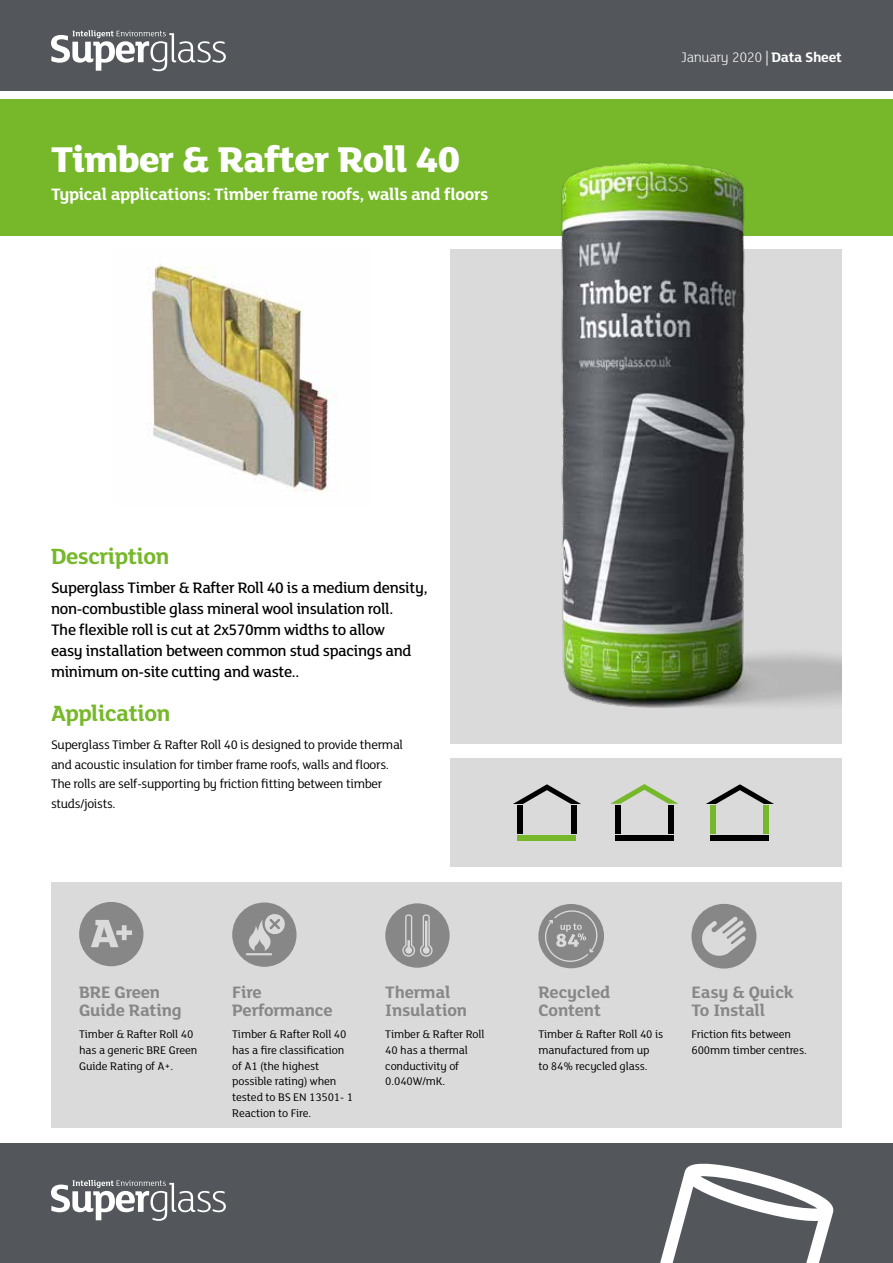
<style>
.page{position:relative;width:893px;height:1263px;background:#fff}
.page>*{position:absolute;margin:0;border:0;box-sizing:border-box;transform-origin:0 0}
.t1{font:800 39px "FS Lola";letter-spacing:-.02em;color:#fff}
.t2{font:700 24px "FS Lola";letter-spacing:-.02em;color:#76b82a}
.t3{font:700 18px/18px "FS Lola";letter-spacing:-.01em;color:#878787}
.t4{font:700 18px "FS Lola";letter-spacing:-.02em;color:#fff}
.t5{font:500 16.5px/21px "FS Lola";letter-spacing:-.02em;color:#000}
.t6{font:300 15px "FS Lola";letter-spacing:-.02em;color:#fff}
.t7{font:13.5px/19.5px "FS Lola";letter-spacing:-.02em;color:#000}
.t8{font:12px/15.8px "FS Lola";letter-spacing:-.01em;color:#000}
.s1{font-weight:400}
.s2{font-weight:700}
</style>
<div class="page">
<div style="left:0;top:100px;width:893px;height:136px;background:#76b82a"></div>
<div style="left:0;top:0;width:893px;height:90px;background:#53565a"></div>
<div style="left:0;top:1143px;width:893px;height:120px;background:#53565a"></div>
<svg style="left:660px;top:1163px;width:174px;height:100px"></svg>
<div style="left:451px;top:758px;width:391px;height:108px;background:#dadada"></div>
<div style="left:51px;top:883px;width:791px;height:245px;background:#dadada"></div>
<div style="left:451px;top:249px;width:391px;height:495px;background:#dadada"></div>
<img style="left:148px;top:265px;width:188px;height:227px">
<svg style="left:610px;top:784px;width:68px;height:20px"></svg>
<div style="left:615px;top:805px;width:5px;height:29px;background:#000"></div>
<div style="left:615px;top:835px;width:58px;height:5px;background:#000"></div>
<div style="left:668px;top:805px;width:5px;height:29px;background:#000"></div>
<svg style="left:706px;top:784px;width:68px;height:20px"></svg>
<div style="left:711px;top:805px;width:5px;height:29px;background:#76b82a"></div>
<div style="left:711px;top:835px;width:58px;height:5px;background:#000"></div>
<div style="left:764px;top:805px;width:5px;height:29px;background:#76b82a"></div>
<svg style="left:513px;top:784px;width:68px;height:20px"></svg>
<div style="left:518px;top:805px;width:5px;height:29px;background:#000"></div>
<div style="left:518px;top:835px;width:58px;height:5px;background:#76b82a"></div>
<div style="left:571px;top:805px;width:5px;height:29px;background:#000"></div>
<svg style="left:51px;top:30px;width:175px;height:41px"></svg>
<svg style="left:51px;top:1180px;width:175px;height:41px"></svg>
<svg style="left:385px;top:903px;width:65px;height:65px"></svg>
<svg style="left:538px;top:904px;width:66px;height:64px"></svg>
<svg style="left:232px;top:902px;width:65px;height:65px"></svg>
<svg style="left:79px;top:902px;width:64px;height:64px"></svg>
<svg style="left:691px;top:904px;width:65px;height:64px"></svg>
<img style="left:561px;top:162px;width:281px;height:546px">
<h1 class="t1" style="left:51px;top:132px;width:411px">Timber &amp; Rafter Roll 40</h1>
<h3 class="t4" style="left:51px;top:181px;width:439px">Typical applications: Timber frame roofs, walls and floors</h3>
<p class="t6" style="left:681px;top:48px;width:162px">January 2020 <span class="s1">|</span> <span class="s2">Data Sheet</span></p>
<h2 class="t2" style="left:51px;top:540px;width:120px">Description</h2>
<p class="t5" style="left:51px;top:577px;width:378px">Superglass Timber &amp; Rafter Roll 40 is a medium density, non-combustible glass mineral wool insulation roll.<br>The flexible roll is cut at 2x570mm widths to allow<br>easy installation between common stud spacings and minimum on-site cutting and waste..</p>
<h2 class="t2" style="left:51px;top:697px;width:121px">Application</h2>
<p class="t7" style="left:51px;top:734px;width:354px">Superglass Timber &amp; Rafter Roll 40 is designed to provide thermal and acoustic insulation for timber frame roofs, walls and floors.<br>The rolls are self-supporting by friction fitting between timber studs/joists.</p>
<h3 class="t3" style="left:79px;top:982px;width:104px">BRE Green<br>Guide Rating</h3>
<p class="t8" style="left:79px;top:1026px;width:120px">Timber &amp; Rafter Roll 40 has a generic BRE Green<br>Guide Rating of A+.</p>
<h3 class="t3" style="left:232px;top:982px;width:102px">Fire<br>Performance</h3>
<p class="t8" style="left:232px;top:1026px;width:122px">Timber &amp; Rafter Roll 40 has a fire classification of A1 (the highest possible rating) when tested to BS EN 13501- 1<br>Reaction to Fire.</p>
<h3 class="t3" style="left:385px;top:982px;width:83px">Thermal<br>Insulation</h3>
<p class="t8" style="left:385px;top:1026px;width:101px">Timber &amp; Rafter Roll<br>40 has a thermal conductivity of<br>0.040W/mK.</p>
<h3 class="t3" style="left:538px;top:982px;width:73px">Recycled<br>Content</h3>
<p class="t8" style="left:538px;top:1026px;width:126px">Timber &amp; Rafter Roll 40 is manufactured from up<br>to 84% recycled glass.</p>
<h3 class="t3" style="left:691px;top:982px;width:104px">Easy &amp; Quick<br>To Install</h3>
<p class="t8" style="left:691px;top:1026px;width:117px">Friction fits between<br>600mm timber centres.</p>
</div>
